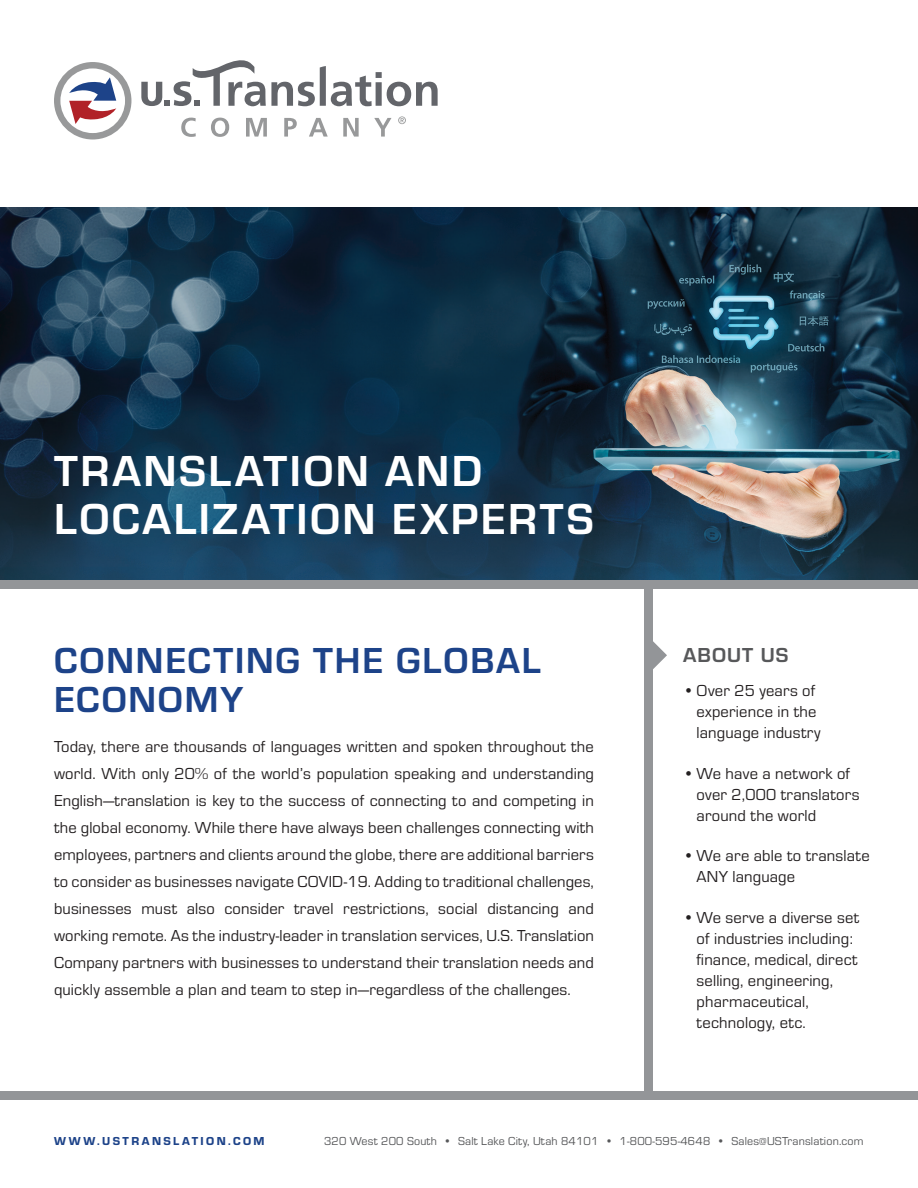
<style>
.page{position:relative;width:918px;height:1188px;background:#fff}
.page>*{position:absolute;margin:0;border:0;box-sizing:border-box;transform-origin:0 0}
.t1{font:700 45px/48px "Eurostile";letter-spacing:.055em;color:#fff}
.H1_-_navy{font:700 37.5px/39px "Eurostile";letter-spacing:.05em;color:#1d4389}
.t2{font:700 21px "Eurostile";letter-spacing:.05em;color:#57585a}
.t3{font:16.5px/21px "Eurostile";letter-spacing:.01em;color:#231f20}
.t4{font:12px "Eurostile";letter-spacing:.015em;color:#57585a}
.t5{font:12px "Eurostile Hea";letter-spacing:.2em;color:#1d4389}
</style>
<div class="page">
<div style="left:0;top:1092px;width:918px;height:8px;background:#939598"></div>
<img style="left:0;top:208px;width:918px;height:372px">
<div style="left:0;top:580px;width:918px;height:9px;background:#939598"></div>
<svg style="left:181px;top:118px;width:15px;height:19px"></svg>
<svg style="left:211px;top:118px;width:18px;height:19px"></svg>
<svg style="left:246px;top:118px;width:21px;height:19px"></svg>
<svg style="left:284px;top:118px;width:13px;height:19px"></svg>
<svg style="left:309px;top:118px;width:19px;height:19px"></svg>
<svg style="left:343px;top:118px;width:16px;height:19px"></svg>
<svg style="left:374px;top:118px;width:17px;height:19px"></svg>
<svg style="left:54px;top:62px;width:77px;height:78px"></svg>
<svg style="left:398px;top:116px;width:8px;height:8px"></svg>
<svg style="left:141px;top:60px;width:297px;height:46px"></svg>
<div style="left:644px;top:586px;width:8px;height:508px;background:#939598"></div>
<svg style="left:652px;top:636px;width:15px;height:38px"></svg>
<p class="t1" style="left:54px;top:444px;width:541px">TRANSLATION AND<br>LOCALIZATION EXPERTS</p>
<p class="H1_-_navy" style="left:54px;top:638px;width:488px">CONNECTING THE GLOBAL<br>ECONOMY</p>
<p class="t3" style="left:54px;top:733px;width:542px;line-height:27px;text-align:justify">Today, there are thousands of languages written and spoken throughout the world. With only 20% of the world’s population speaking and understanding English—translation is key to the success of connecting to and competing in the global economy. While there have always been challenges connecting with employees, partners and clients around the globe, there are additional barriers to consider as businesses navigate COVID-19. Adding to traditional challenges, businesses must also consider travel restrictions, social distancing and working remote. As the industry-leader in translation services, U.S. Translation Company partners with businesses to understand their translation needs and quickly assemble a plan and team to step in—regardless of the challenges.</p>
<p class="t2" style="left:683px;top:640px;width:107px">ABOUT US</p>
<p class="t3" style="left:697px;top:680px;width:125px;text-indent:-14px">•Over 25 years of experience in the language industry</p>
<p class="t3" style="left:697px;top:762px;width:165px;text-indent:-14px">•We have a network of over 2,000 translators around the world</p>
<p class="t3" style="left:697px;top:845px;width:175px;text-indent:-14px">•We are able to translate<br>ANY language</p>
<p class="t3" style="left:697px;top:906px;width:164px;text-indent:-14px">•We serve a diverse set of industries including: finance, medical, direct selling, engineering, pharmaceutical, technology, etc.</p>
<p class="t5" style="left:54px;top:1132px;width:212px">WWW.USTRANSLATION.COM</p>
<p class="t4" style="left:324px;top:1132px;width:541px">320 West 200 South • Salt Lake City, Utah 84101 • 1-800-595-4648 • Sales@USTranslation.com</p>
</div>
